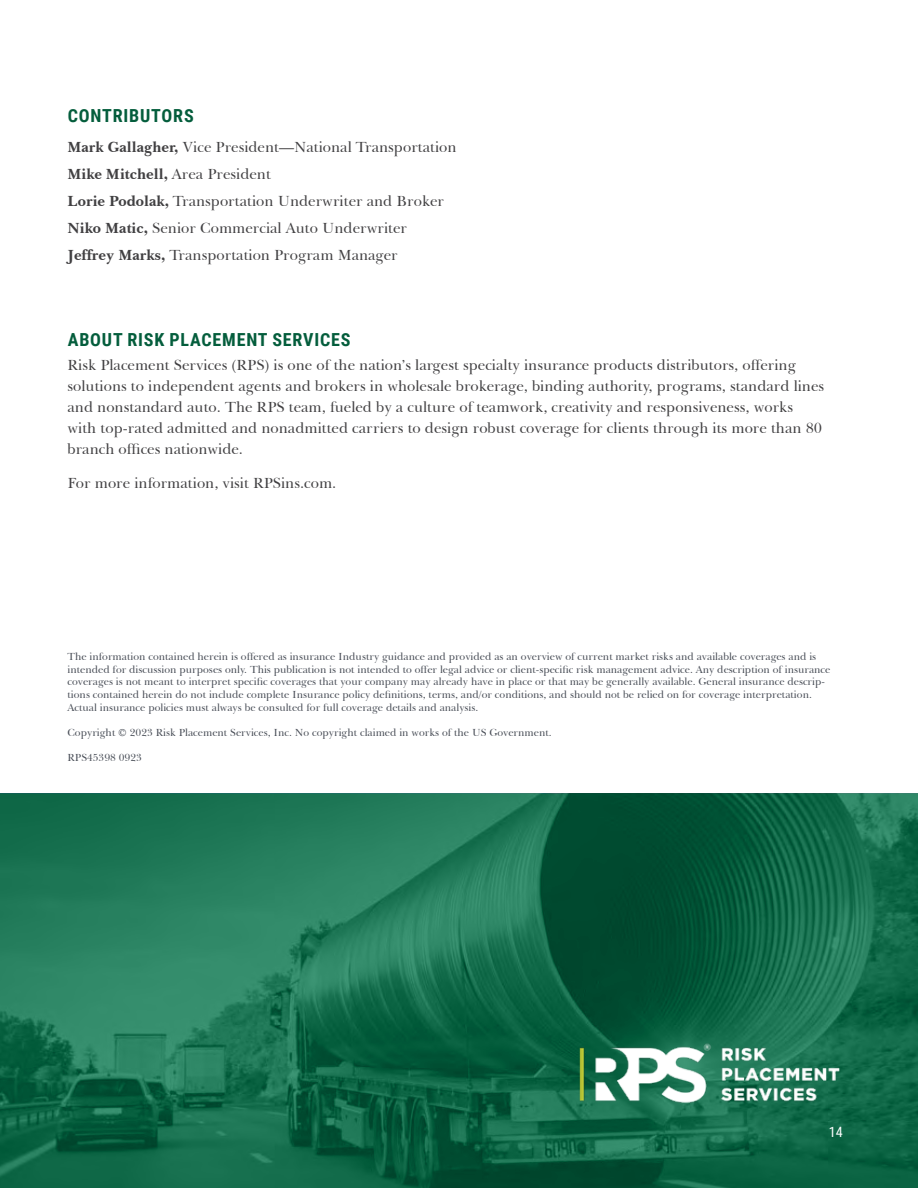
<style>
.page{position:relative;width:918px;height:1188px;background:#fff}
.page>*{position:absolute;margin:0;border:0;box-sizing:border-box;transform-origin:0 0}
.t1{font:700 18px "Roboto Condensed";letter-spacing:.045em;color:#045d3c}
.t2{font:15px/21px "Baskerville BT";color:#414042}
.t3{font:14.25px "Roboto Condensed";color:#fff}
.t4{font:10.5px/12.6px "Baskerville BT";color:#474c55}
.s1{font-weight:700}
</style>
<div class="page">
<svg style="left:0;top:794px;width:918px;height:394px;background:#166c4c"></svg>
<img style="left:553px;top:1041px;width:313px;height:66px">
<h1 class="t1" style="left:68px;top:102px;width:127px">CONTRIBUTORS</h1>
<p class="t2" style="left:68px;top:133px;width:391px;line-height:27px"><span class="s1">Mark Gallagher,</span> Vice President—National Transportation <span class="s1">Mike Mitchell,</span> Area President<br><span class="s1">Lorie Podolak,</span> Transportation Underwriter and Broker <span class="s1">Niko Matic,</span> Senior Commercial Auto Underwriter <span class="s1">Jeffrey Marks,</span> Transportation Program Manager</p>
<h1 class="t1" style="left:68px;top:327px;width:284px">ABOUT RISK PLACEMENT SERVICES</h1>
<p class="t2" style="left:68px;top:354px;width:758px">Risk Placement Services (RPS) is one of the nation’s largest specialty insurance products distributors, offering solutions to independent agents and brokers in wholesale brokerage, binding authority, programs, standard lines and nonstandard auto. The RPS team, fueled by a culture of teamwork, creativity and responsiveness, works with top-rated admitted and nonadmitted carriers to design robust coverage for clients through its more than 80 branch offices nationwide.</p>
<h2 class="t2" style="left:68px;top:473px;width:270px">For more information, visit RPSins.com.</h2>
<p class="t4" style="left:68px;top:650px;width:764px">The information contained herein is offered as insurance Industry guidance and provided as an overview of current market risks and available coverages and is intended for discussion purposes only. This publication is not intended to offer legal advice or client-specific risk management advice. Any description of insurance coverages is not meant to interpret specific coverages that your company may already have in place or that may be generally available. General insurance descrip&shy;tions contained herein do not include complete Insurance policy definitions, terms, and/or conditions, and should not be relied on for coverage interpretation.<br>Actual insurance policies must always be consulted for full coverage details and analysis.</p>
<p class="t4" style="left:68px;top:726px;width:486px">Copyright © 2023 Risk Placement Services, Inc. No copyright claimed in works of the US Government.</p>
<p class="t4" style="left:68px;top:751px;width:76px">RPS45398 0923</p>
<h3 class="t3" style="left:829px;top:1122px;width:16px">14</h3>
</div>
